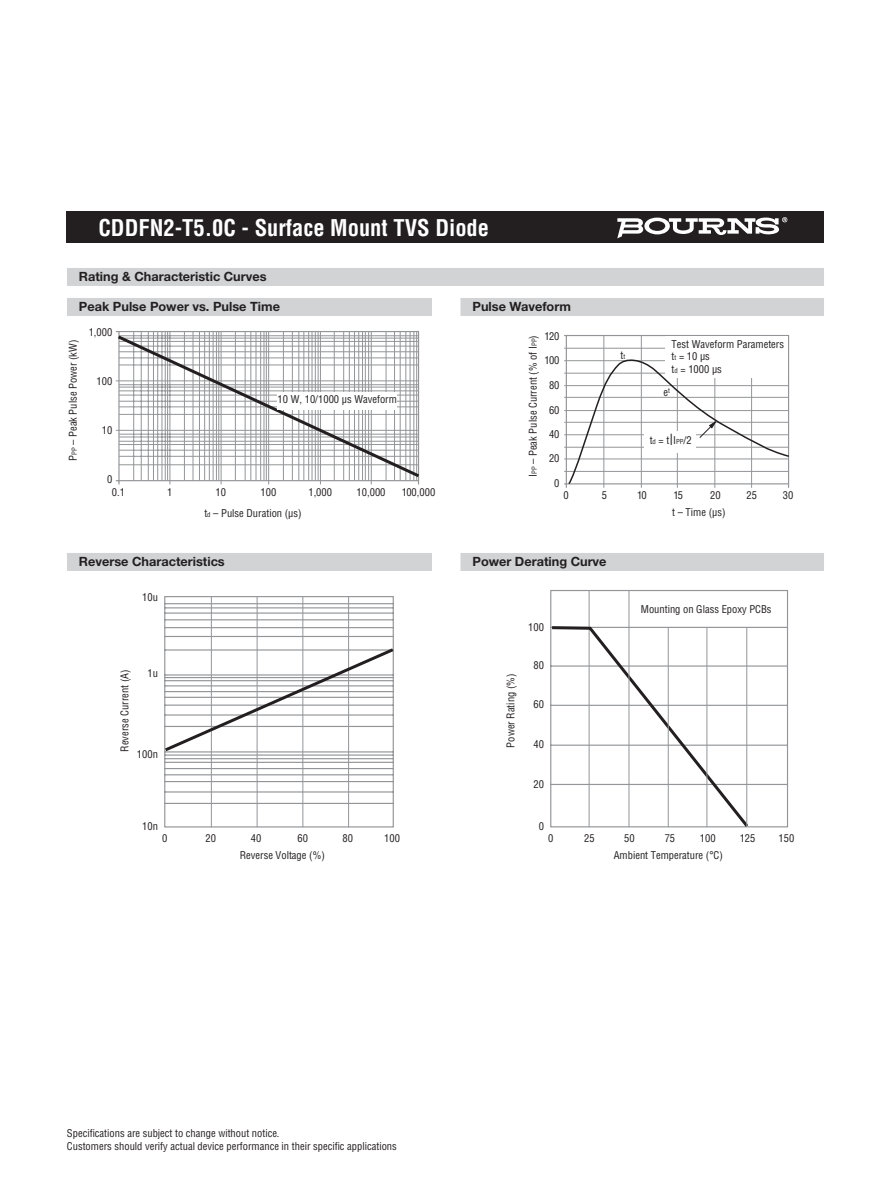
<style>
.page{position:relative;width:891px;height:1188px;background:#fff}
.page>*{position:absolute;margin:0;border:0;box-sizing:border-box;transform-origin:0 0}
.t1{font:700 condensed 22.5px "Helvetica";color:#fff}
.t2{font:700 12.75px "Helvetica Neue";color:#231f20}
.t3{font:condensed 10.5px/12.6px "Helvetica";color:#231f20}
.s1{font-size:6.75px}
.s2{font-size:15px}
</style>
<div class="page">
<svg style="left:116px;top:480px;width:4px;height:4px"></svg>
<hr style="left:564px;top:348px;width:225px;height:1px;background:#939598">
<hr style="left:603px;top:336px;width:1px;height:152px;background:#939598">
<hr style="left:641px;top:336px;width:1px;height:152px;background:#939598">
<div style="left:666px;top:336px;width:122px;height:41px;background:#fff"></div>
<svg style="left:564px;top:355px;width:226px;height:133px"></svg>
<hr style="left:133px;top:332px;width:1px;height:149px;background:#939598">
<hr style="left:141px;top:332px;width:1px;height:149px;background:#939598">
<hr style="left:148px;top:332px;width:1px;height:149px;background:#939598">
<hr style="left:153px;top:332px;width:1px;height:149px;background:#939598">
<hr style="left:157px;top:332px;width:1px;height:149px;background:#939598">
<hr style="left:162px;top:332px;width:1px;height:149px;background:#939598">
<hr style="left:165px;top:332px;width:1px;height:149px;background:#939598">
<hr style="left:167px;top:332px;width:1px;height:149px;background:#939598">
<hr style="left:170px;top:332px;width:1px;height:152px;background:#939598">
<hr style="left:184px;top:332px;width:1px;height:149px;background:#939598">
<hr style="left:193px;top:332px;width:1px;height:149px;background:#939598">
<hr style="left:199px;top:332px;width:1px;height:149px;background:#939598">
<hr style="left:204px;top:332px;width:1px;height:149px;background:#939598">
<hr style="left:209px;top:332px;width:1px;height:149px;background:#939598">
<hr style="left:213px;top:332px;width:1px;height:149px;background:#939598">
<hr style="left:216px;top:332px;width:1px;height:149px;background:#939598">
<hr style="left:218px;top:332px;width:1px;height:149px;background:#939598">
<hr style="left:221px;top:332px;width:1px;height:152px;background:#939598">
<hr style="left:235px;top:332px;width:1px;height:149px;background:#939598">
<hr style="left:245px;top:332px;width:1px;height:149px;background:#939598">
<hr style="left:250px;top:332px;width:1px;height:149px;background:#939598">
<hr style="left:256px;top:332px;width:1px;height:149px;background:#939598">
<hr style="left:260px;top:332px;width:1px;height:149px;background:#939598">
<hr style="left:264px;top:332px;width:1px;height:149px;background:#939598">
<hr style="left:266px;top:332px;width:1px;height:149px;background:#939598">
<hr style="left:268px;top:332px;width:1px;height:152px;background:#939598">
<hr style="left:292px;top:332px;width:1px;height:149px;background:#939598">
<hr style="left:298px;top:332px;width:1px;height:149px;background:#939598">
<hr style="left:303px;top:332px;width:1px;height:149px;background:#939598">
<hr style="left:308px;top:332px;width:1px;height:149px;background:#939598">
<hr style="left:312px;top:332px;width:1px;height:149px;background:#939598">
<hr style="left:315px;top:332px;width:1px;height:149px;background:#939598">
<hr style="left:318px;top:332px;width:1px;height:149px;background:#939598">
<hr style="left:320px;top:332px;width:1px;height:152px;background:#939598">
<hr style="left:371px;top:332px;width:1px;height:152px;background:#939598">
<hr style="left:283px;top:332px;width:1px;height:149px;background:#939598">
<hr style="left:334px;top:332px;width:1px;height:149px;background:#939598">
<hr style="left:343px;top:332px;width:1px;height:149px;background:#939598">
<hr style="left:349px;top:332px;width:1px;height:149px;background:#939598">
<hr style="left:354px;top:332px;width:1px;height:149px;background:#939598">
<hr style="left:358px;top:332px;width:1px;height:149px;background:#939598">
<hr style="left:362px;top:332px;width:1px;height:149px;background:#939598">
<hr style="left:365px;top:332px;width:1px;height:149px;background:#939598">
<hr style="left:368px;top:332px;width:1px;height:149px;background:#939598">
<hr style="left:386px;top:332px;width:1px;height:149px;background:#939598">
<hr style="left:394px;top:332px;width:1px;height:149px;background:#939598">
<hr style="left:400px;top:332px;width:1px;height:149px;background:#939598">
<hr style="left:405px;top:332px;width:1px;height:149px;background:#939598">
<hr style="left:410px;top:332px;width:1px;height:149px;background:#939598">
<hr style="left:413px;top:332px;width:1px;height:149px;background:#939598">
<hr style="left:416px;top:332px;width:1px;height:149px;background:#939598">
<svg style="left:115px;top:333px;width:305px;height:147px"></svg>
<div style="left:277px;top:392px;width:120px;height:17px;background:#fff"></div>
<svg style="left:164px;top:596px;width:230px;height:232px"></svg>
<hr style="left:211px;top:597px;width:1px;height:230px;background:#939598">
<hr style="left:257px;top:597px;width:1px;height:230px;background:#939598">
<hr style="left:302px;top:597px;width:1px;height:230px;background:#939598">
<hr style="left:348px;top:597px;width:1px;height:230px;background:#939598">
<svg style="left:164px;top:646px;width:230px;height:108px"></svg>
<svg style="left:550px;top:590px;width:239px;height:238px"></svg>
<hr style="left:589px;top:591px;width:1px;height:236px;background:#939598">
<svg style="left:550px;top:625px;width:201px;height:203px"></svg>
<hr style="left:629px;top:591px;width:1px;height:236px;background:#939598">
<hr style="left:668px;top:628px;width:1px;height:199px;background:#939598">
<hr style="left:707px;top:628px;width:1px;height:199px;background:#939598">
<hr style="left:746px;top:628px;width:1px;height:199px;background:#939598">
<div style="left:67px;top:212px;width:757px;height:31px;background:#231f20"></div>
<svg style="left:617px;top:217px;width:170px;height:21px"></svg>
<div style="left:67px;top:268px;width:757px;height:18px;background:#d1d3d4"></div>
<div style="left:67px;top:298px;width:365px;height:18px;background:#d1d3d4"></div>
<div style="left:460px;top:298px;width:364px;height:18px;background:#d1d3d4"></div>
<div style="left:67px;top:553px;width:365px;height:18px;background:#d1d3d4"></div>
<div style="left:460px;top:553px;width:364px;height:18px;background:#d1d3d4"></div>
<h1 class="t1" style="left:98px;top:219px;width:392px">CDDFN2-T5.0C - Surface Mount TVS Diode</h1>
<p class="t2" style="left:79px;top:272px;width:189px">Rating &amp; Characteristic Curves</p>
<p class="t2" style="left:79px;top:302px;width:203px">Peak Pulse Power vs. Pulse Time</p>
<p class="t2" style="left:472px;top:302px;width:100px">Pulse Waveform</p>
<p class="t3" style="left:68px;top:461px;width:122px;rotate:-90deg">P<span class="s1">PP</span> – Peak Pulse Power (kW)</p>
<p class="t3" style="left:89px;top:326px;width:25px">1,000</p>
<p class="t3" style="left:97px;top:376px;width:17px">100</p>
<p class="t3" style="left:102px;top:425px;width:12px">10</p>
<p class="t3" style="left:112px;top:473px;width:15px;line-height:13.8px;text-indent:-5px">0<br>0.1</p>
<p class="t3" style="left:167px;top:487px;width:7px">1</p>
<p class="t3" style="left:278px;top:394px;width:121px">10 W, 10/1000 µs Waveform</p>
<p class="t3" style="left:216px;top:487px;width:12px">10</p>
<p class="t3" style="left:261px;top:487px;width:17px">100</p>
<p class="t3" style="left:308px;top:487px;width:25px">1,000</p>
<p class="t3" style="left:357px;top:487px;width:30px">10,000</p>
<p class="t3" style="left:204px;top:508px;width:99px">t<span class="s1">d</span> – Pulse Duration (µs)</p>
<p class="t3" style="left:402px;top:487px;width:35px">100,000</p>
<p class="t3" style="left:545px;top:330px;width:16px">120</p>
<p class="t3" style="left:527px;top:477px;width:143px;rotate:-90deg">I<span class="s1">PP</span> – Peak Pulse Current (% of I<span class="s1">PP</span>)</p>
<p class="t3" style="left:545px;top:355px;width:16px">100</p>
<p class="t3" style="left:549px;top:380px;width:12px">80</p>
<p class="t3" style="left:549px;top:404px;width:12px">60</p>
<p class="t3" style="left:549px;top:429px;width:12px">40</p>
<p class="t3" style="left:549px;top:453px;width:12px">20</p>
<p class="t3" style="left:554px;top:478px;width:7px">0</p>
<p class="t3" style="left:620px;top:349px;width:6px">t<span class="s1">t</span></p>
<p class="t3" style="left:672px;top:338px;width:114px">Test Waveform Parameters t<span class="s1">t</span> = 10 µs<br>t<span class="s1">d</span> = 1000 µs</p>
<p class="t3" style="left:664px;top:386px;width:8px">e<sup>t</sup></p>
<p class="t3" style="left:650px;top:435px;width:44px">t<span class="s1">d</span> = t<span class="s2">|</span>I<span class="s1">PP</span>/2</p>
<p class="t3" style="left:564px;top:490px;width:7px">0</p>
<p class="t3" style="left:783px;top:490px;width:12px">30</p>
<p class="t3" style="left:602px;top:490px;width:7px">5</p>
<p class="t3" style="left:637px;top:490px;width:11px">10</p>
<p class="t3" style="left:673px;top:490px;width:11px">15</p>
<p class="t3" style="left:710px;top:490px;width:12px">20</p>
<p class="t3" style="left:746px;top:490px;width:12px">25</p>
<p class="t3" style="left:672px;top:507px;width:55px">t – Time (µs)</p>
<p class="t2" style="left:79px;top:557px;width:147px">Reverse Characteristics</p>
<p class="t2" style="left:472px;top:557px;width:136px">Power Derating Curve</p>
<p class="t3" style="left:142px;top:591px;width:17px">10u</p>
<p class="t3" style="left:147px;top:668px;width:12px">1u</p>
<p class="t3" style="left:119px;top:752px;width:84px;rotate:-90deg">Reverse Current (A)</p>
<p class="t3" style="left:137px;top:749px;width:23px">100n</p>
<p class="t3" style="left:142px;top:821px;width:17px">10n</p>
<p class="t3" style="left:162px;top:833px;width:7px">0</p>
<p class="t3" style="left:205px;top:833px;width:12px">20</p>
<p class="t3" style="left:251px;top:833px;width:12px">40</p>
<p class="t3" style="left:297px;top:833px;width:12px">60</p>
<p class="t3" style="left:342px;top:833px;width:12px">80</p>
<p class="t3" style="left:384px;top:833px;width:17px">100</p>
<p class="t3" style="left:240px;top:850px;width:87px">Reverse Voltage (%)</p>
<p class="t3" style="left:67px;top:1128px;width:331px">Specifications are subject to change without notice.<br>Customers should verify actual device performance in their specific applications</p>
<p class="t3" style="left:505px;top:748px;width:76px;rotate:-90deg">Power Rating (%)</p>
<p class="t3" style="left:528px;top:622px;width:17px">100</p>
<p class="t3" style="left:533px;top:660px;width:12px">80</p>
<p class="t3" style="left:533px;top:699px;width:12px">60</p>
<p class="t3" style="left:533px;top:739px;width:12px">40</p>
<p class="t3" style="left:533px;top:778px;width:12px">20</p>
<p class="t3" style="left:539px;top:821px;width:7px">0</p>
<p class="t3" style="left:641px;top:603px;width:132px">Mounting on Glass Epoxy PCBs</p>
<p class="t3" style="left:548px;top:833px;width:7px">0</p>
<p class="t3" style="left:584px;top:833px;width:12px">25</p>
<p class="t3" style="left:624px;top:833px;width:12px">50</p>
<p class="t3" style="left:665px;top:833px;width:12px">75</p>
<p class="t3" style="left:700px;top:833px;width:17px">100</p>
<p class="t3" style="left:740px;top:833px;width:17px">125</p>
<p class="t3" style="left:779px;top:833px;width:17px">150</p>
<p class="t3" style="left:614px;top:850px;width:111px">Ambient Temperature (°C)</p>
</div>
